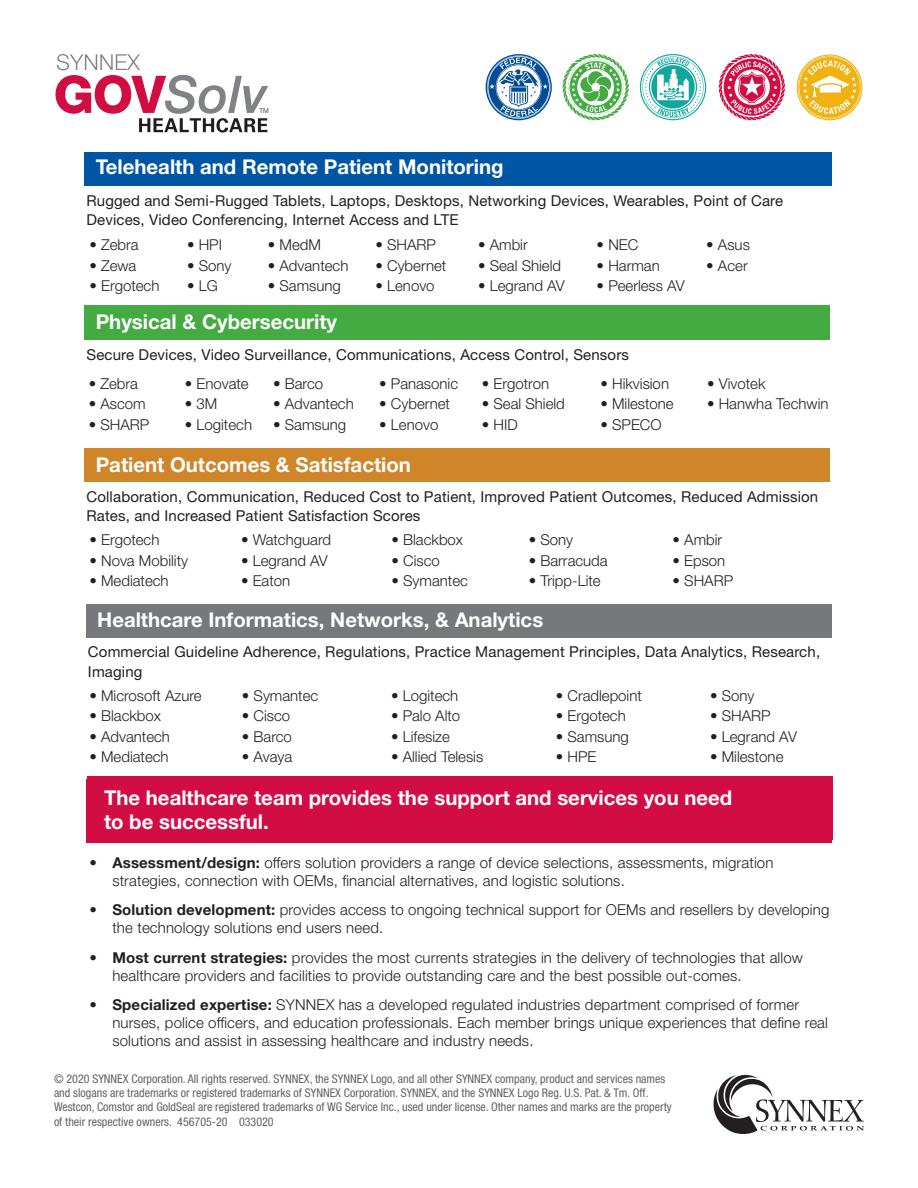
<style>
.page{position:relative;width:918px;height:1188px;background:#fff}
.page>*{position:absolute;margin:0;border:0;box-sizing:border-box;transform-origin:0 0}
.t1{font:700 20.4px/24.5px "Helvetica Neue LT Std";color:#fff}
.t2{font:300 15px/18px "Helvetica Neue LT Std";letter-spacing:.01em;color:#231f20}
.t3{font:15px/19.5px "Helvetica Neue LT Std";letter-spacing:.01em;color:#231f20}
.t4{font:condensed 12px/14.4px "Helvetica Neue LT Std";color:#636366}
.s1{font-weight:700}
</style>
<div class="page">
<svg style="left:713px;top:1074px;width:151px;height:60px"></svg>
<svg style="left:486px;top:54px;width:66px;height:66px"></svg>
<svg style="left:562px;top:54px;width:67px;height:66px"></svg>
<svg style="left:718px;top:54px;width:67px;height:66px"></svg>
<svg style="left:797px;top:54px;width:65px;height:66px"></svg>
<svg style="left:640px;top:54px;width:66px;height:66px"></svg>
<svg style="left:56px;top:54px;width:212px;height:79px"></svg>
<div style="left:88px;top:776px;width:745px;height:64px;background:#d20d44"></div>
<div style="left:85px;top:153px;width:745px;height:33px;background:#0155a5"></div>
<div style="left:86px;top:779px;width:746px;height:64px;background:#d20d44"></div>
<div style="left:85px;top:305px;width:745px;height:34px;background:#44aa42"></div>
<div style="left:85px;top:448px;width:745px;height:33px;background:#d18529"></div>
<div style="left:86px;top:604px;width:746px;height:33px;background:#76787b"></div>
<h1 class="t1" style="left:96px;top:154px;width:409px">Telehealth and Remote Patient Monitoring</h1>
<p class="t3" style="left:86px;top:190px;width:698px">Rugged and Semi-Rugged Tablets, Laptops, Desktops, Networking Devices, Wearables, Point of Care<br>Devices, Video Conferencing, Internet Access and LTE</p>
<p class="t2" style="left:89px;top:236px;width:51px">• Zebra</p>
<p class="t2" style="left:89px;top:256px;width:48px">• Zewa</p>
<p class="t2" style="left:89px;top:276px;width:72px">• Ergotech</p>
<p class="t2" style="left:187px;top:236px;width:37px">• HPI</p>
<p class="t2" style="left:187px;top:256px;width:46px">• Sony</p>
<p class="t2" style="left:187px;top:276px;width:32px">• LG</p>
<p class="t2" style="left:268px;top:236px;width:55px">• MedM</p>
<p class="t2" style="left:268px;top:256px;width:82px">• Advantech</p>
<p class="t2" style="left:268px;top:276px;width:75px">• Samsung</p>
<h1 class="t1" style="left:96px;top:309px;width:243px">Physical &amp; Cybersecurity</h1>
<p class="t2" style="left:375px;top:236px;width:62px">• SHARP</p>
<p class="t2" style="left:375px;top:256px;width:72px">• Cybernet</p>
<p class="t2" style="left:375px;top:276px;width:61px">• Lenovo</p>
<p class="t2" style="left:478px;top:236px;width:51px">• Ambir</p>
<p class="t2" style="left:478px;top:256px;width:85px">• Seal Shield</p>
<p class="t2" style="left:478px;top:276px;width:88px">• Legrand AV</p>
<p class="t2" style="left:597px;top:236px;width:43px">• NEC</p>
<p class="t2" style="left:597px;top:256px;width:65px">• Harman</p>
<p class="t2" style="left:597px;top:276px;width:90px">• Peerless AV</p>
<p class="t3" style="left:86px;top:345px;width:544px">Secure Devices, Video Surveillance, Communications, Access Control, Sensors</p>
<p class="t2" style="left:89px;top:374px;width:51px">• Zebra</p>
<p class="t2" style="left:89px;top:395px;width:58px">• Ascom</p>
<p class="t2" style="left:89px;top:415px;width:62px">• SHARP</p>
<p class="t2" style="left:185px;top:374px;width:65px">• Enovate</p>
<p class="t2" style="left:185px;top:395px;width:34px">• 3M</p>
<p class="t2" style="left:185px;top:415px;width:69px">• Logitech</p>
<p class="t2" style="left:273px;top:374px;width:52px">• Barco</p>
<p class="t2" style="left:273px;top:395px;width:82px">• Advantech</p>
<p class="t2" style="left:273px;top:415px;width:75px">• Samsung</p>
<p class="t2" style="left:379px;top:374px;width:80px">• Panasonic</p>
<p class="t2" style="left:379px;top:395px;width:72px">• Cybernet</p>
<p class="t2" style="left:379px;top:415px;width:61px">• Lenovo</p>
<h1 class="t1" style="left:96px;top:452px;width:317px">Patient Outcomes &amp; Satisfaction</h1>
<p class="t2" style="left:482px;top:374px;width:69px">• Ergotron</p>
<p class="t2" style="left:482px;top:395px;width:85px">• Seal Shield</p>
<p class="t2" style="left:482px;top:415px;width:37px">• HID</p>
<p class="t2" style="left:600px;top:374px;width:70px">• Hikvision</p>
<p class="t2" style="left:600px;top:395px;width:75px">• Milestone</p>
<p class="t2" style="left:600px;top:415px;width:63px">• SPECO</p>
<p class="t2" style="left:706px;top:236px;width:45px">• Asus</p>
<p class="t2" style="left:706px;top:256px;width:43px">• Acer</p>
<p class="t2" style="left:707px;top:374px;width:60px">• Vivotek</p>
<p class="t2" style="left:707px;top:395px;width:123px">• Hanwha Techwin</p>
<p class="t3" style="left:86px;top:486px;width:733px">Collaboration, Communication, Reduced Cost to Patient, Improved Patient Outcomes, Reduced Admission<br>Rates, and Increased Patient Satisfaction Scores</p>
<p class="t2" style="left:89px;top:531px;width:72px">• Ergotech</p>
<p class="t2" style="left:89px;top:551px;width:100px">• Nova Mobility</p>
<p class="t2" style="left:89px;top:571px;width:81px">• Mediatech</p>
<p class="t2" style="left:241px;top:531px;width:92px">• Watchguard</p>
<p class="t2" style="left:241px;top:551px;width:88px">• Legrand AV</p>
<p class="t2" style="left:241px;top:571px;width:51px">• Eaton</p>
<p class="t2" style="left:392px;top:531px;width:73px">• Blackbox</p>
<p class="t2" style="left:392px;top:551px;width:50px">• Cisco</p>
<p class="t2" style="left:392px;top:571px;width:78px">• Symantec</p>
<p class="t2" style="left:529px;top:531px;width:46px">• Sony</p>
<p class="t2" style="left:529px;top:551px;width:80px">• Barracuda</p>
<p class="t2" style="left:529px;top:571px;width:73px">• Tripp-Lite</p>
<p class="t2" style="left:673px;top:531px;width:51px">• Ambir</p>
<p class="t2" style="left:673px;top:551px;width:54px">• Epson</p>
<p class="t2" style="left:673px;top:571px;width:62px">• SHARP</p>
<h1 class="t1" style="left:97px;top:608px;width:448px">Healthcare Informatics, Networks, &amp; Analytics</h1>
<p class="t3" style="left:88px;top:642px;width:734px">Commercial Guideline Adherence, Regulations, Practice Management Principles, Data Analytics, Research,<br>Imaging</p>
<p class="t2" style="left:89px;top:686px;width:114px">• Microsoft Azure</p>
<p class="t2" style="left:89px;top:707px;width:73px">• Blackbox</p>
<p class="t2" style="left:89px;top:727px;width:82px">• Advantech</p>
<p class="t2" style="left:89px;top:747px;width:81px">• Mediatech</p>
<p class="t2" style="left:242px;top:686px;width:78px">• Symantec</p>
<p class="t2" style="left:242px;top:707px;width:50px">• Cisco</p>
<p class="t2" style="left:242px;top:727px;width:52px">• Barco</p>
<p class="t2" style="left:242px;top:747px;width:52px">• Avaya</p>
<p class="t2" style="left:556px;top:686px;width:88px">• Cradlepoint</p>
<p class="t2" style="left:556px;top:707px;width:72px">• Ergotech</p>
<p class="t2" style="left:556px;top:727px;width:75px">• Samsung</p>
<p class="t2" style="left:556px;top:747px;width:42px">• HPE</p>
<p class="t2" style="left:710px;top:686px;width:46px">• Sony</p>
<p class="t2" style="left:710px;top:707px;width:62px">• SHARP</p>
<p class="t2" style="left:710px;top:727px;width:88px">• Legrand AV</p>
<p class="t2" style="left:710px;top:748px;width:75px">• Milestone</p>
<p class="t2" style="left:391px;top:686px;width:69px">• Logitech</p>
<p class="t2" style="left:391px;top:707px;width:71px">• Palo Alto</p>
<p class="t2" style="left:391px;top:727px;width:60px">• Lifesize</p>
<p class="t2" style="left:391px;top:747px;width:94px">• Allied Telesis</p>
<h1 class="t1" style="left:104px;top:785px;width:630px">The healthcare team provides the support and services you need to be successful.</h1>
<p class="t2" style="left:112px;top:853px;width:663px;text-indent:-23px"><span class="s1">• Assessment/design:</span> offers solution providers a range of device selections, assessments, migration strategies, connection with OEMs, financial alternatives, and logistic solutions.</p>
<p class="t2" style="left:112px;top:901px;width:719px;text-indent:-23px"><span class="s1">• Solution development:</span> provides access to ongoing technical support for OEMs and resellers by developing the technology solutions end users need.</p>
<p class="t2" style="left:112px;top:948px;width:692px;text-indent:-23px"><span class="s1">• Most current strategies:</span> provides the most currents strategies in the delivery of technologies that allow healthcare providers and facilities to provide outstanding care and the best possible out-comes.</p>
<p class="t2" style="left:112px;top:996px;width:717px;text-indent:-23px"><span class="s1">• Specialized expertise:</span> SYNNEX has a developed regulated industries department comprised of former nurses, police officers, and education professionals. Each member brings unique experiences that define real solutions and assist in assessing healthcare and industry needs.</p>
<p class="t4" style="left:54px;top:1071px;width:619px">© 2020 SYNNEX Corporation. All rights reserved. SYNNEX, the SYNNEX Logo, and all other SYNNEX company, product and services names and slogans are trademarks or registered trademarks of SYNNEX Corporation. SYNNEX, and the SYNNEX Logo Reg. U.S. Pat. &amp; Tm. Off.<br>Westcon, Comstor and GoldSeal are registered trademarks of WG Service Inc., used under license. Other names and marks are the property of their respective owners. 456705-20 033020</p>
</div>
